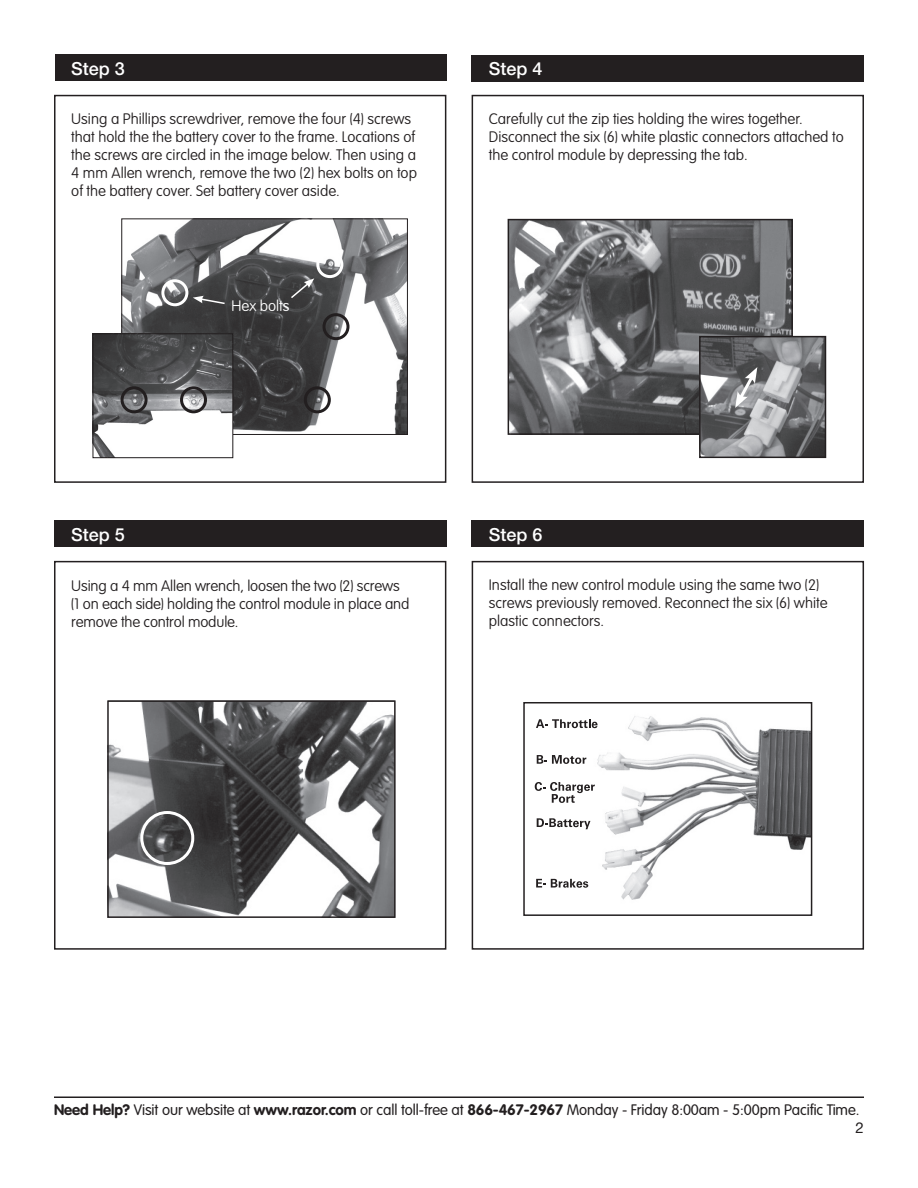
<style>
.page{position:relative;width:918px;height:1188px;background:#fff}
.page>*{position:absolute;margin:0;border:0;box-sizing:border-box;transform-origin:0 0}
.t1{font:500 18px "Helvetica Neue LT Std";color:#fff}
.t2{font:100 15px/18px "VAG Rounded Std";color:#231f20}
.t3{font:300 15px "VAG Rounded";letter-spacing:-.005em;color:#231f20}
.t4{font:100 15px "VAG Rounded";color:#fff}
.t5{font:15px "Helvetica Neue LT Std";color:#231f20}
.s1{font-weight:700}
</style>
<div class="page">
<hr style="left:54px;top:1096px;width:810px;height:2px;background:#231f20">
<div style="left:55px;top:54px;width:391px;height:27px;background:#231f20"></div>
<div style="left:472px;top:55px;width:392px;height:27px;background:#231f20"></div>
<div style="left:54px;top:520px;width:392px;height:27px;background:#231f20"></div>
<div style="left:472px;top:520px;width:392px;height:27px;background:#231f20"></div>
<div style="left:54px;top:561px;width:392px;height:389px;border:2px solid #231f20"></div>
<div style="left:472px;top:561px;width:392px;height:389px;border:2px solid #231f20"></div>
<div style="left:54px;top:95px;width:392px;height:388px;border:2px solid #231f20"></div>
<div style="left:472px;top:95px;width:392px;height:388px;border:2px solid #231f20"></div>
<img style="left:123px;top:220px;width:283px;height:213px">
<div style="left:121px;top:218px;width:287px;height:217px;border:1px solid #231f20"></div>
<img style="left:95px;top:335px;width:136px;height:121px">
<div style="left:93px;top:333px;width:140px;height:125px;border:1px solid #201c1d"></div>
<img style="left:511px;top:222px;width:279px;height:210px">
<div style="left:508px;top:219px;width:285px;height:216px;border:2px solid #231f20"></div>
<img style="left:702px;top:339px;width:121px;height:116px">
<div style="left:699px;top:336px;width:127px;height:122px;border:2px solid #231f20"></div>
<img style="left:110px;top:703px;width:283px;height:212px">
<div style="left:107px;top:700px;width:289px;height:218px;border:2px solid #231f20"></div>
<img style="left:551px;top:716px;width:258px;height:184px">
<div style="left:523px;top:702px;width:289px;height:214px;border:2px solid #231f20"></div>
<div style="left:322px;top:313px;width:28px;height:27px;border:3px solid #231f20;border-radius:50%"></div>
<div style="left:316px;top:251px;width:27px;height:27px;border:3px solid #fff;border-radius:50%"></div>
<div style="left:161px;top:279px;width:27px;height:27px;border:3px solid #fff;border-radius:50%"></div>
<div style="left:304px;top:386px;width:27px;height:27px;border:3px solid #231f20;border-radius:50%"></div>
<div style="left:140px;top:811px;width:54px;height:54px;border:3px solid #fff;border-radius:50%"></div>
<svg style="left:536px;top:719px;width:62px;height:9px"></svg>
<svg style="left:537px;top:755px;width:49px;height:9px"></svg>
<svg style="left:535px;top:782px;width:60px;height:21px"></svg>
<svg style="left:537px;top:818px;width:53px;height:11px"></svg>
<svg style="left:536px;top:879px;width:52px;height:9px"></svg>
<div style="left:121px;top:386px;width:27px;height:27px;border:3px solid #231f20;border-radius:50%"></div>
<div style="left:180px;top:386px;width:27px;height:27px;border:3px solid #231f20;border-radius:50%"></div>
<svg style="left:289px;top:278px;width:25px;height:22px"></svg>
<svg style="left:193px;top:296px;width:33px;height:9px"></svg>
<svg style="left:735px;top:367px;width:22px;height:41px"></svg>
<h3 class="t1" style="left:71px;top:57px;width:55px">Step 3</h3>
<p class="t2" style="left:71px;top:111px;width:347px">Using a Phillips screwdriver, remove the four (4) screws that hold the the battery cover to the frame. Locations of the screws are circled in the image below. Then using a 4 mm Allen wrench, remove the two (2) hex bolts on top of the battery cover. Set battery cover aside.</p>
<p class="t4" style="left:232px;top:297px;width:60px">Hex bolts</p>
<h3 class="t1" style="left:489px;top:58px;width:55px">Step 4</h3>
<p class="t2" style="left:489px;top:111px;width:356px">Carefully cut the zip ties holding the wires together.<br>Disconnect the six (6) white plastic connectors attached to the control module by depressing the tab.</p>
<h3 class="t1" style="left:71px;top:524px;width:55px">Step 5</h3>
<p class="t2" style="left:71px;top:577px;width:340px">Using a 4 mm Allen wrench, loosen the two (2) screws (1 on each side) holding the control module in place and remove the control module.</p>
<h3 class="t1" style="left:489px;top:524px;width:55px">Step 6</h3>
<p class="t2" style="left:489px;top:577px;width:340px">Install the new control module using the same two (2) screws previously removed. Reconnect the six (6) white plastic connectors.</p>
<p class="t3" style="left:54px;top:1101px;width:807px"><span class="s1">Need Help?</span> Visit our website at <span class="s1">www.razor.com</span> or call toll-free at <span class="s1">866-467-2967</span> Monday - Friday 8:00am - 5:00pm Pacific Time.</p>
<p class="t5" style="left:856px;top:1119px;width:10px">2</p>
</div>
